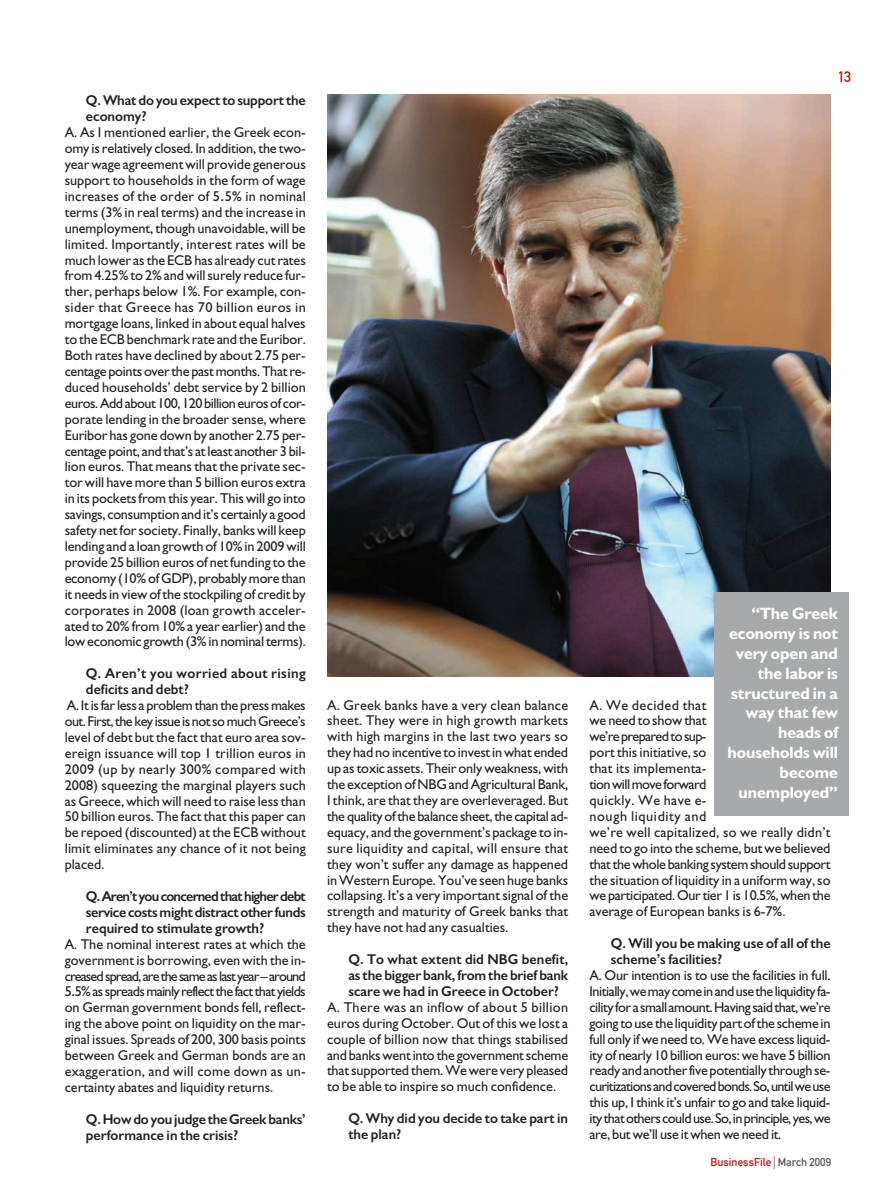
<style>
.page{position:relative;width:894px;height:1192px;background:#fff}
.page>*{position:absolute;margin:0;border:0;box-sizing:border-box;transform-origin:0 0}
.t1{font:700 16.5px/19.8px "CF Jeckyl";color:#fff;text-align:right}
.t2{font:15px "CF Din";color:#c4121a}
.t3{font:14.25px/15.9px "CF Jeckyl";letter-spacing:-.005em;color:#231f20;text-align:justify}
.t4{font:600 14.25px/15.9px "CF Jeckyl";color:#231f20}
.t5{font:14.25px "CF Jeckyl";letter-spacing:-.035em;color:#231f20}
.t6{font:14.25px "CF Jeckyl";letter-spacing:-.025em;color:#231f20}
.t7{font:14.25px "CF Jeckyl";letter-spacing:-.045em;color:#231f20}
.t8{font:14.25px "CF Jeckyl";letter-spacing:-.04em;color:#231f20}
.t9{font:14.25px "CF Jeckyl";letter-spacing:.015em;color:#231f20}
.t10{font:14.25px "CF Jeckyl";letter-spacing:.02em;color:#231f20}
.t11{font:14.25px "CF Jeckyl";letter-spacing:.025em;color:#231f20}
.t12{font:14.25px "CF Jeckyl";letter-spacing:-.06em;color:#231f20}
.t13{font:600 14.25px "CF Jeckyl";letter-spacing:-.025em;color:#231f20}
.t14{font:600 14.25px "CF Jeckyl";letter-spacing:-.055em;color:#231f20}
.t15{font:600 14.25px "CF Jeckyl";letter-spacing:.025em;color:#231f20}
.t16{font:11.25px "CF Din";color:#c4121a}
.s1{font-family:"Lucida Grande"}
.s2{font-size:18px;color:#57585a}
.s3{color:#57585a}
</style>
<div class="page">
<img style="left:327px;top:94px;width:522px;height:722px">
<p class="t4" style="left:86px;top:93px;width:221px">Q.What do you expectto supportthe</p>
<p class="t4" style="left:86px;top:109px;width:62px">economy?</p>
<p class="t3" style="left:65px;top:126px;width:242px">A. As I mentioned earlier, the Greek econ-</p>
<p class="t3" style="left:65px;top:142px;width:242px">omy isrelatively closed. In addition,the two-</p>
<p class="t3" style="left:65px;top:158px;width:242px">year wage agreement will provide generous</p>
<p class="t3" style="left:65px;top:174px;width:242px">support to households in the form of wage</p>
<p class="t3" style="left:65px;top:190px;width:242px">increases of the order of 5<span class="s1">.</span>5% in nominal</p>
<p class="t3" style="left:65px;top:206px;width:242px">terms (3% in real terms) and the increase in</p>
<p class="t3" style="left:65px;top:221px;width:242px">unemployment,though unavoidable, will be</p>
<p class="t3" style="left:65px;top:237px;width:242px">limited. Importantly, interest rates will be</p>
<p class="t3" style="left:65px;top:253px;width:242px">much lower asthe ECB has already cutrates</p>
<p class="t3" style="left:65px;top:269px;width:242px">from4.25%to 2%and willsurely reduce fur-</p>
<p class="t3" style="left:65px;top:285px;width:242px">ther, perhaps below 1%. For example, con-</p>
<p class="t11" style="left:65px;top:302px;width:242px">sider that Greece has 70 billion euros in</p>
<p class="t3" style="left:65px;top:317px;width:242px">mortgage loans, linked in about equal halves</p>
<p class="t3" style="left:65px;top:333px;width:242px">to the ECB benchmark rate and the Euribor.</p>
<p class="t3" style="left:65px;top:349px;width:242px">Both rates have declined by about 2.75 per-</p>
<p class="t6" style="left:65px;top:366px;width:242px">centage pointsoverthe pastmonths.Thatre-</p>
<p class="t3" style="left:65px;top:380px;width:242px">duced households’ debt service by 2 billion</p>
<p class="t5" style="left:65px;top:398px;width:242px">euros.Addabout100,120billioneurosof cor-</p>
<p class="t3" style="left:65px;top:412px;width:242px">porate lending in the broader sense, where</p>
<p class="t3" style="left:65px;top:428px;width:242px">Euribor has gone down by another 2.75 per-</p>
<p class="t6" style="left:65px;top:445px;width:242px">centage point, and that’s atleast another 3 bil-</p>
<p class="t3" style="left:65px;top:460px;width:242px">lion euros. That means that the private sec-</p>
<p class="t3" style="left:65px;top:476px;width:242px">tor will havemore than 5 billion euros extra</p>
<p class="t3" style="left:65px;top:492px;width:242px">in its pocketsfromthis year.This will go into</p>
<p class="t3" style="left:65px;top:508px;width:242px">savings, consumption and it’s certainly a good</p>
<p class="t3" style="left:65px;top:524px;width:242px">safety netforsociety. Finally, bankswill keep</p>
<p class="t3" style="left:65px;top:539px;width:242px">lending and a loan growth of 10%in 2009will</p>
<p class="t3" style="left:65px;top:555px;width:242px">provide 25 billion euros of netfunding to the</p>
<p class="t3" style="left:65px;top:571px;width:242px">economy (10%ofGDP), probablymore than</p>
<p class="t3" style="left:65px;top:587px;width:242px">it needsin viewofthe stockpiling of credit by</p>
<p class="t3" style="left:65px;top:603px;width:242px">corporates in 2008 (loan growth acceler-</p>
<p class="t3" style="left:65px;top:619px;width:242px">ated to 20%from10%a year earlier) and the</p>
<p class="t3" style="left:65px;top:635px;width:242px">loweconomic growth (3%in nominalterms).</p>
<p class="t15" style="left:86px;top:665px;width:221px">Q. Aren’t you worried about rising</p>
<p class="t4" style="left:86px;top:681px;width:104px">deficits and debt?</p>
<p class="t6" style="left:67px;top:700px;width:240px">A. Itisfarless a problemthan the pressmakes</p>
<p class="t8" style="left:65px;top:716px;width:242px">out.First,thekey issueisnotsomuchGreece’s</p>
<p class="t3" style="left:65px;top:730px;width:242px">level of debt but the fact that euro area sov-</p>
<p class="t9" style="left:65px;top:748px;width:242px">ereign issuance will top 1 trillion euros in</p>
<p class="t11" style="left:65px;top:763px;width:242px">2009 (up by nearly 300% compared with</p>
<p class="t3" style="left:65px;top:778px;width:242px">2008) squeezing the marginal players such</p>
<p class="t3" style="left:65px;top:794px;width:242px">as Greece, which will need to raise lessthan</p>
<p class="t3" style="left:65px;top:810px;width:242px">50 billion euros. The factthatthis paper can</p>
<p class="t3" style="left:65px;top:826px;width:242px">be repoed (discounted) at the ECB without</p>
<p class="t9" style="left:65px;top:843px;width:242px">limit eliminates any chance of it not being</p>
<p class="t3" style="left:65px;top:857px;width:41px">placed.</p>
<p class="t14" style="left:86px;top:888px;width:221px">Q.Aren’tyouconcernedthathigherdebt</p>
<p class="t13" style="left:86px;top:904px;width:221px">service costsmightdistractother funds</p>
<p class="t4" style="left:86px;top:920px;width:180px">required to stimulate growth?</p>
<p class="t3" style="left:65px;top:937px;width:242px">A. The nominal interest rates at which the</p>
<p class="t3" style="left:65px;top:953px;width:242px">government is borrowing, even with the in-</p>
<p class="t12" style="left:65px;top:970px;width:242px">creasedspread,arethesameaslastyear–around</p>
<p class="t7" style="left:65px;top:986px;width:242px">5<span class="s1">.</span>5%asspreadsmainlyreflectthefactthatyields</p>
<p class="t3" style="left:65px;top:1001px;width:242px">on German government bonds fell, reflect-</p>
<p class="t3" style="left:65px;top:1016px;width:242px">ing the above point on liquidity on the mar-</p>
<p class="t3" style="left:65px;top:1032px;width:242px">ginal issues. Spreads of 200, 300 basis points</p>
<p class="t3" style="left:65px;top:1048px;width:242px">between Greek and German bonds are an</p>
<p class="t10" style="left:65px;top:1066px;width:242px">exaggeration, and will come down as un-</p>
<p class="t3" style="left:65px;top:1080px;width:210px">certainty abates and liquidity returns.</p>
<p class="t4" style="left:86px;top:1110px;width:221px">Q.Howdoyou judge theGreek banks’ performance in the crisis?</p>
<p class="t2" style="left:837px;top:69px;width:15px">13</p>
<p class="t3" style="left:327px;top:698px;width:242px">A. Greek banks have a very clean balance sheet. They were in high growth markets with high margins in the last two years so they had noincentive toinvestinwhat ended up astoxic assets.Their onlyweakness,with the exceptionofNBGandAgriculturalBank, I think, are that they are overleveraged. But the qualityofthe balance sheet,the capital ad&shy;equacy, and the government’s package to in&shy;sure liquidity and capital, will ensure that they won’t suffer any damage as happened inWestern Europe.You’ve seen huge banks collapsing. It’s a very important signal ofthe strength and maturity of Greek banks that they have not had any casualties.</p>
<p class="t4" style="left:348px;top:951px;width:221px">Q. To what extent did NBG benefit,</p>
<p class="t4" style="left:348px;top:967px;width:221px">asthe bigger bank, from the brief bank</p>
<p class="t4" style="left:348px;top:983px;width:212px">scare we had in Greece in October?</p>
<p class="t10" style="left:327px;top:1001px;width:242px">A. There was an inflow of about 5 billion</p>
<p class="t3" style="left:327px;top:1016px;width:242px">euros during October. Out ofthis we lost a</p>
<p class="t3" style="left:327px;top:1032px;width:242px">couple of billion now that things stabilised</p>
<p class="t3" style="left:327px;top:1048px;width:242px">and bankswentintothe governmentscheme</p>
<p class="t3" style="left:327px;top:1064px;width:242px">thatsupported them.Wewere very pleased</p>
<p class="t3" style="left:327px;top:1079px;width:230px">to be able to inspire so much confidence.</p>
<p class="t4" style="left:348px;top:1110px;width:221px">Q. Why did you decide to take part in the plan?</p>
<p class="t1" style="left:727px;top:605px;width:112px">“The Greek economy is not very open and the labor is structured in a way that few heads of households will become unemployed”</p>
<p class="t3" style="left:589px;top:698px;width:242px;text-align:left">A. We decided that<br>we need to showthat<br>we’repreparedtosup-<br>portthisinitiative,so<br>that its implementa-<br>tionwillmoveforward<br>quickly. We have e-<br>nough liquidity and<br>we’re well capitalized, so we really didn’t need to go into the scheme, but we believed thatthewholebanking systemshouldsupport the situation of liquidity in a uniformway,so we participated.Ourtier 1 is 10.5%,when the average of European banks is 6-7%.</p>
<p class="t4" style="left:610px;top:935px;width:221px">Q. Will you be making use of all of the</p>
<p class="t4" style="left:610px;top:951px;width:113px">scheme’s facilities?</p>
<p class="t3" style="left:589px;top:968px;width:242px">A. Our intention is to use the facilities in full.</p>
<p class="t5" style="left:589px;top:986px;width:242px">Initially,wemaycomeinandusetheliquidityfa-</p>
<p class="t5" style="left:589px;top:1001px;width:242px">cilityforasmallamount.Havingsaidthat,we’re</p>
<p class="t3" style="left:589px;top:1016px;width:242px">going touse the liquiditypartofthe scheme in</p>
<p class="t3" style="left:589px;top:1032px;width:242px">full only if we need to. We have excess liquid-</p>
<p class="t3" style="left:589px;top:1048px;width:242px">ity of nearly 10 billion euros: we have 5 billion</p>
<p class="t3" style="left:589px;top:1064px;width:242px">ready andanotherfivepotentially throughse-</p>
<p class="t7" style="left:589px;top:1081px;width:242px">curitizationsandcoveredbonds.So,untilweuse</p>
<p class="t3" style="left:589px;top:1095px;width:242px">this up, I think it’s unfair to go and take liquid-</p>
<p class="t8" style="left:589px;top:1113px;width:242px">itythatotherscoulduse.So,inprinciple,yes,we</p>
<p class="t3" style="left:589px;top:1127px;width:193px">are, but we’ll use it when we need it.</p>
<p class="t16" style="left:710px;top:1155px;width:122px">BusinessFile <span class="s2">|</span> <span class="s3">March 2009</span></p>
</div>
